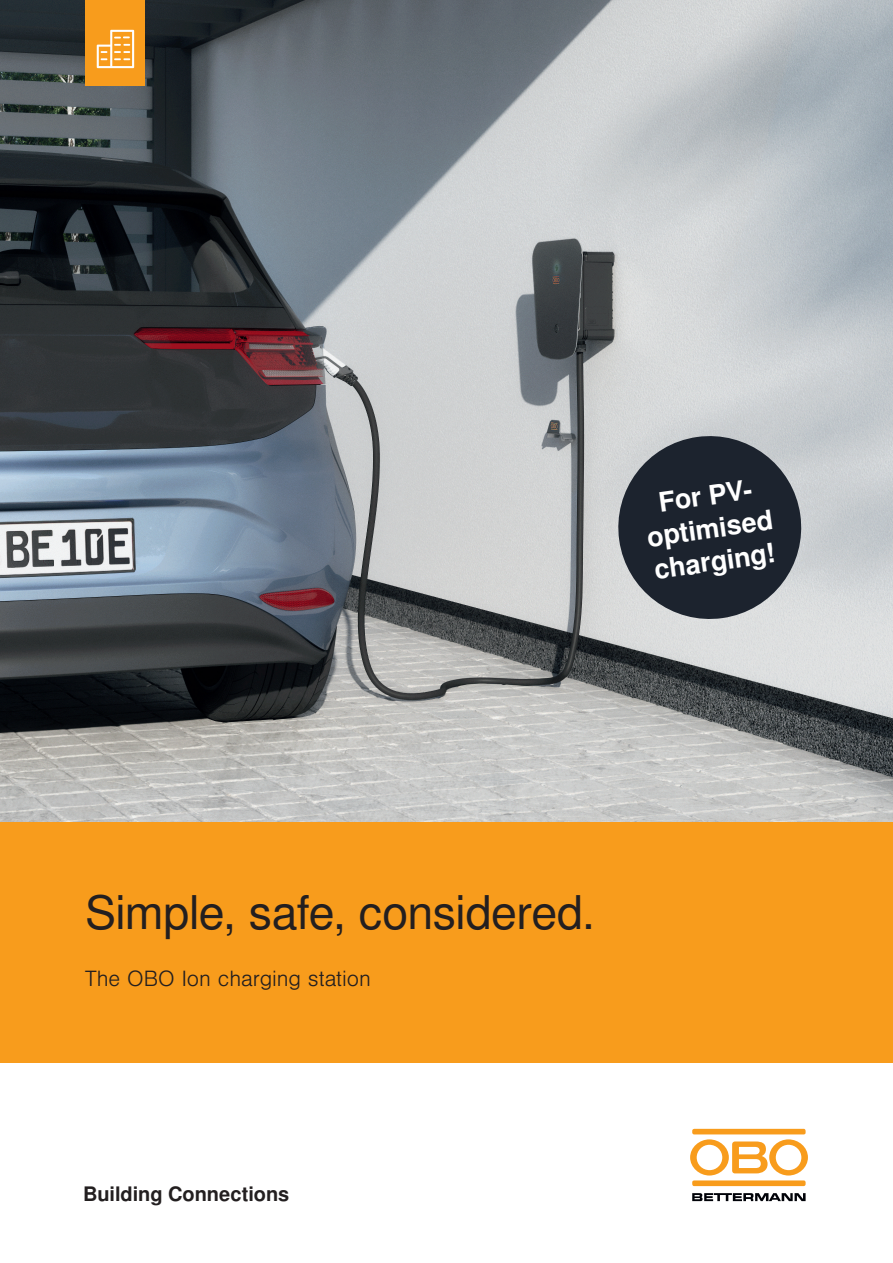
<style>
.page{position:relative;width:893px;height:1263px;background:#fff}
.page>*{position:absolute;margin:0;border:0;box-sizing:border-box;transform-origin:0 0}
.t1{font:46.5px "Nimbus San LOT";letter-spacing:-.01em;color:#231f20}
.t2{font:700 27px/33px "Nimbus San LOT";color:#fff;text-align:center}
.t3{font:300 21px "Nimbus San LOT";letter-spacing:-.005em;color:#231f20}
.t4{font:700 19.95px "Nimbus San LOT";letter-spacing:-.005em;color:#231f20}
</style>
<div class="page">
<img style="left:0;top:0;width:893px;height:822px">
<div style="left:0;top:822px;width:893px;height:240px;background:#f89c1c"></div>
<svg style="left:690px;top:1129px;width:118px;height:57px"></svg>
<svg style="left:692px;top:1193px;width:114px;height:8px"></svg>
<div style="left:85px;top:0;width:60px;height:85px;background:#f89c1c"></div>
<svg style="left:97px;top:30px;width:37px;height:38px"></svg>
<svg style="left:612px;top:430px;width:195px;height:195px;background:#545a62"></svg>
<p class="t2" style="left:640px;top:489px;width:129px;rotate:-8deg">For PV&shy;optimised charging!</p>
<h1 class="t1" style="left:85px;top:885px;width:511px">Simple, safe, considered.</h1>
<p class="t3" style="left:85px;top:966px;width:287px">The OBO Ion charging station</p>
<p class="t4" style="left:83px;top:1182px;width:208px">Building Connections</p>
</div>
